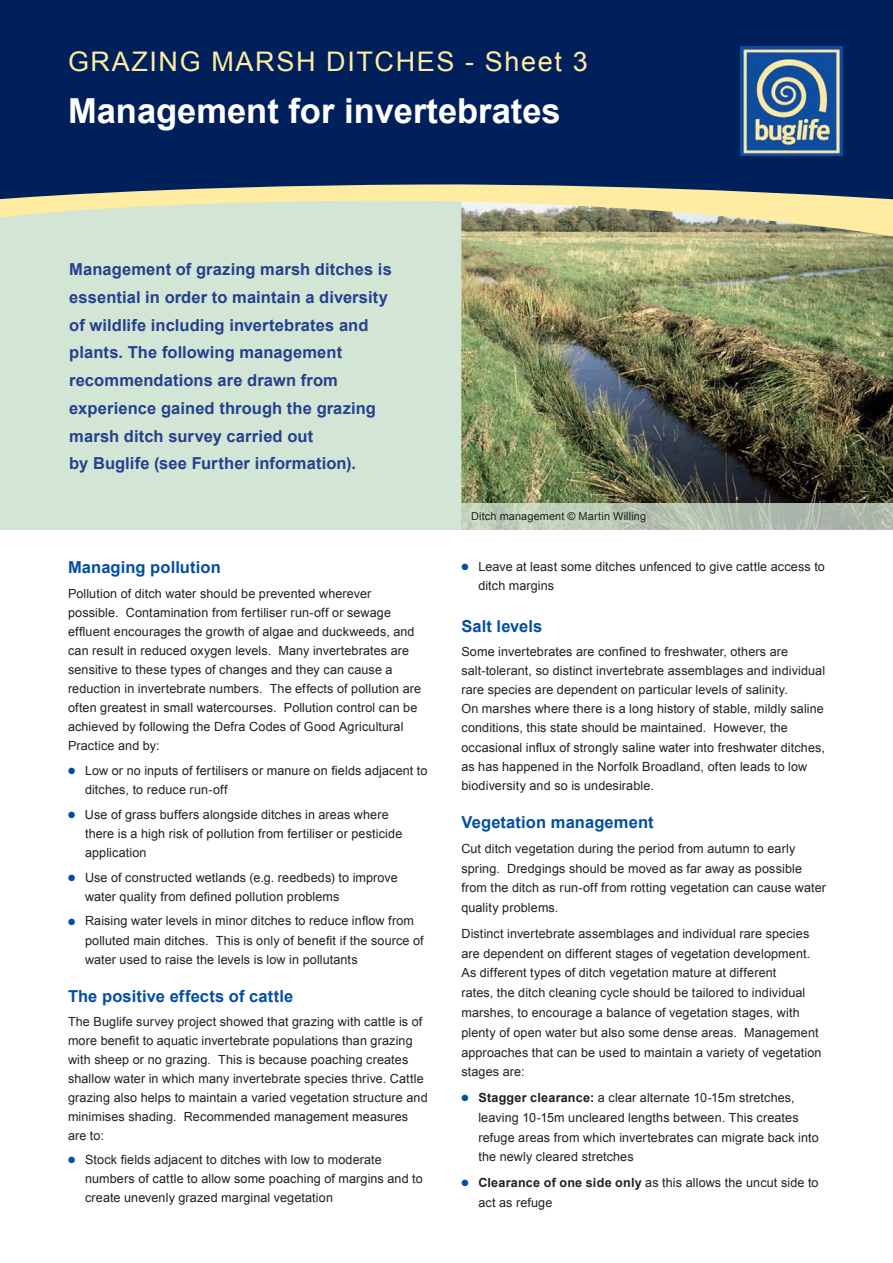
<style>
.page{position:relative;width:893px;height:1263px;background:#fff}
.page>*{position:absolute;margin:0;border:0;box-sizing:border-box;transform-origin:0 0}
.t1{font:700 34.5px "Arial";color:#fff}
.t2{font:27px "Arial";letter-spacing:.06em;color:#ffeca3}
.t3{font:700 16.5px/27.8px "Arial";letter-spacing:.005em;color:#25408e}
.t4{font:700 16.5px "Arial";letter-spacing:.005em;color:#034ea2}
.t5{font:12.6px/19px "Arial";letter-spacing:.01em;color:#231f20}
.t6{font:10.8px "Arial";letter-spacing:.015em;color:#231f20}
.s1{color:#034ea2}
.s2{font-weight:700}
</style>
<div class="page">
<div style="left:0;top:183px;width:463px;height:346px;background:#d3e5d4"></div>
<img style="left:461px;top:238px;width:432px;height:266px">
<svg style="left:0;top:201px;width:893px;height:37px"></svg>
<div style="left:0;top:0;width:893px;height:201px;background:#00205b"></div>
<img style="left:741px;top:47px;width:101px;height:109px">
<img style="left:461px;top:504px;width:432px;height:25px">
<h2 class="t2" style="left:68px;top:46px;width:521px">GRAZING MARSH DITCHES - Sheet 3</h2>
<h1 class="t1" style="left:68px;top:92px;width:494px">Management for invertebrates</h1>
<p class="t3" style="left:69px;top:255px;width:324px">Management of grazing marsh ditches is essential in order to maintain a diversity of wildlife including invertebrates and plants. The following management recommendations are drawn from experience gained through the grazing marsh ditch survey carried out<br>by Buglife (see Further information).</p>
<h3 class="t4" style="left:68px;top:558px;width:154px">Managing pollution</h3>
<p class="t5" style="left:68px;top:584px;width:355px">Pollution of ditch water should be prevented wherever possible. Contamination from fertiliser run-off or sewage effluent encourages the growth of algae and duckweeds, and can result in reduced oxygen levels. Many invertebrates are sensitive to these types of changes and they can cause a reduction in invertebrate numbers. The effects of pollution are often greatest in small watercourses. Pollution control can be achieved by following the Defra Codes of Good Agricultural Practice and by:</p>
<p class="t5" style="left:85px;top:761px;width:344px;text-indent:-17px"><span class="s1">●</span> Low or no inputs of fertilisers or manure on fields adjacent to ditches, to reduce run-off</p>
<p class="t5" style="left:85px;top:805px;width:319px;text-indent:-17px"><span class="s1">●</span> Use of grass buffers alongside ditches in areas where there is a high risk of pollution from fertiliser or pesticide application</p>
<p class="t5" style="left:85px;top:868px;width:314px;text-indent:-17px"><span class="s1">●</span> Use of constructed wetlands (e.g. reedbeds) to improve water quality from defined pollution problems</p>
<p class="t5" style="left:85px;top:912px;width:340px;text-indent:-17px"><span class="s1">●</span> Raising water levels in minor ditches to reduce inflow from polluted main ditches. This is only of benefit if the source of water used to raise the levels is low in pollutants</p>
<h3 class="t4" style="left:68px;top:987px;width:227px">The positive effects of cattle</h3>
<p class="t5" style="left:68px;top:1012px;width:361px">The Buglife survey project showed that grazing with cattle is of more benefit to aquatic invertebrate populations than grazing with sheep or no grazing. This is because poaching creates shallow water in which many invertebrate species thrive. Cattle grazing also helps to maintain a varied vegetation structure and minimises shading. Recommended management measures are to:</p>
<p class="t5" style="left:85px;top:1150px;width:339px;text-indent:-17px"><span class="s1">●</span> Stock fields adjacent to ditches with low to moderate numbers of cattle to allow some poaching of margins and to create unevenly grazed marginal vegetation</p>
<p class="t6" style="left:471px;top:511px;width:177px">Ditch management © Martin Willing</p>
<p class="t5" style="left:478px;top:557px;width:348px;text-indent:-17px"><span class="s1">●</span> Leave at least some ditches unfenced to give cattle access to ditch margins</p>
<h3 class="t4" style="left:461px;top:617px;width:83px">Salt levels</h3>
<p class="t5" style="left:461px;top:642px;width:365px">Some invertebrates are confined to freshwater, others are salt-tolerant, so distinct invertebrate assemblages and individual rare species are dependent on particular levels of salinity.<br>On marshes where there is a long history of stable, mildly saline conditions, this state should be maintained. However, the occasional influx of strongly saline water into freshwater ditches, as has happened in the Norfolk Broadland, often leads to low biodiversity and so is undesirable.</p>
<h3 class="t4" style="left:461px;top:813px;width:194px">Vegetation management</h3>
<p class="t5" style="left:461px;top:839px;width:366px;line-height:19.8px">Cut ditch vegetation during the period from autumn to early spring. Dredgings should be moved as far away as possible from the ditch as run-off from rotting vegetation can cause water quality problems.</p>
<p class="t5" style="left:461px;top:924px;width:362px;line-height:19.8px">Distinct invertebrate assemblages and individual rare species are dependent on different stages of vegetation development.<br>As different types of ditch vegetation mature at different<br>rates, the ditch cleaning cycle should be tailored to individual marshes, to encourage a balance of vegetation stages, with plenty of open water but also some dense areas. Management approaches that can be used to maintain a variety of vegetation stages are:</p>
<p class="t5" style="left:478px;top:1088px;width:342px;line-height:19.8px;text-indent:-17px"><span class="s1">●</span> <span class="s2">Stagger clearance:</span> a clear alternate 10-15m stretches, leaving 10-15m uncleared lengths between. This creates refuge areas from which invertebrates can migrate back into the newly cleared stretches</p>
<p class="t5" style="left:478px;top:1173px;width:342px;line-height:19.8px;text-indent:-17px"><span class="s1">●</span> <span class="s2">Clearance of one side only</span> as this allows the uncut side to act as refuge</p>
</div>
